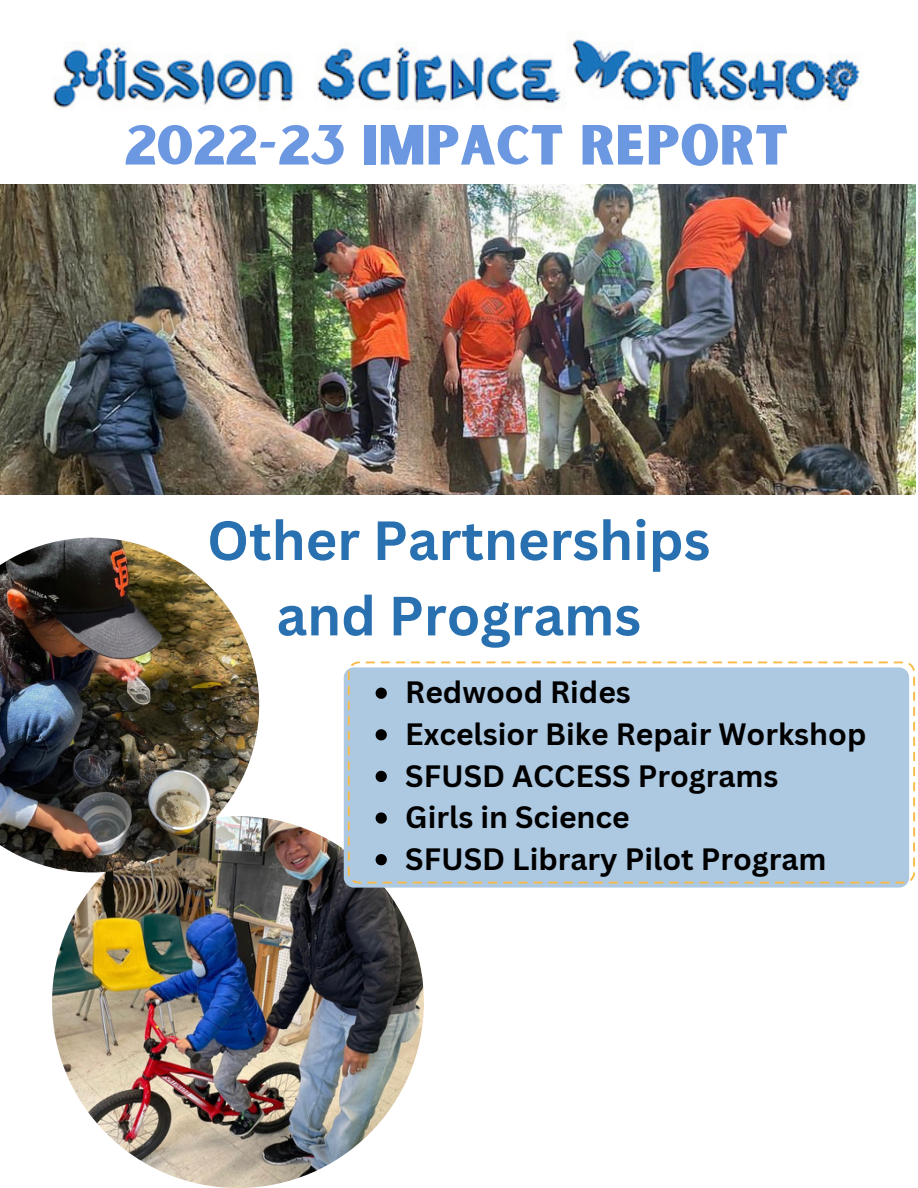
<style>
.page{position:relative;width:918px;height:1188px;background:#fff}
.page>*{position:absolute;margin:0;border:0;box-sizing:border-box;transform-origin:0 0}
.t1{font:700 54px/75.3px "Canva Sans";color:#2870b0;text-align:center}
.t2{font:54px "Sunborn Sans One";color:#6c97e1}
.t3{font:700 30px "Canva Sans";color:#000}
</style>
<div class="page">
<img style="left:53px;top:37px;width:809px;height:73px">
<img style="left:0;top:184px;width:915px;height:311px">
<img style="left:52px;top:816px;width:372px;height:372px;border-radius:50%">
<img style="left:0;top:538px;width:259px;height:334px">
<svg style="left:344px;top:669px;width:563px;height:219px;background:#b1cae1"></svg>
<div style="left:348px;top:661px;width:567px;height:223px;background:#adc9e2"></div>
<svg style="left:376px;top:688px;width:11px;height:11px"></svg>
<svg style="left:376px;top:729px;width:11px;height:11px"></svg>
<svg style="left:376px;top:771px;width:11px;height:11px"></svg>
<svg style="left:376px;top:812px;width:11px;height:12px"></svg>
<svg style="left:376px;top:854px;width:11px;height:11px"></svg>
<p class="t2" style="left:125px;top:111px;width:665px">2022-23 IMPACT REPORT</p>
<p class="t1" style="left:207px;top:501px;width:505px">Other Partnerships and Programs</p>
<p class="t3" style="left:405px;top:671px;width:227px">Redwood Rides</p>
<p class="t3" style="left:405px;top:713px;width:463px">Excelsior Bike Repair Workshop</p>
<p class="t3" style="left:405px;top:755px;width:375px">SFUSD ACCESS Programs</p>
<p class="t3" style="left:405px;top:796px;width:226px">Girls in Science</p>
<p class="t3" style="left:405px;top:838px;width:423px">SFUSD Library Pilot Program</p>
</div>
